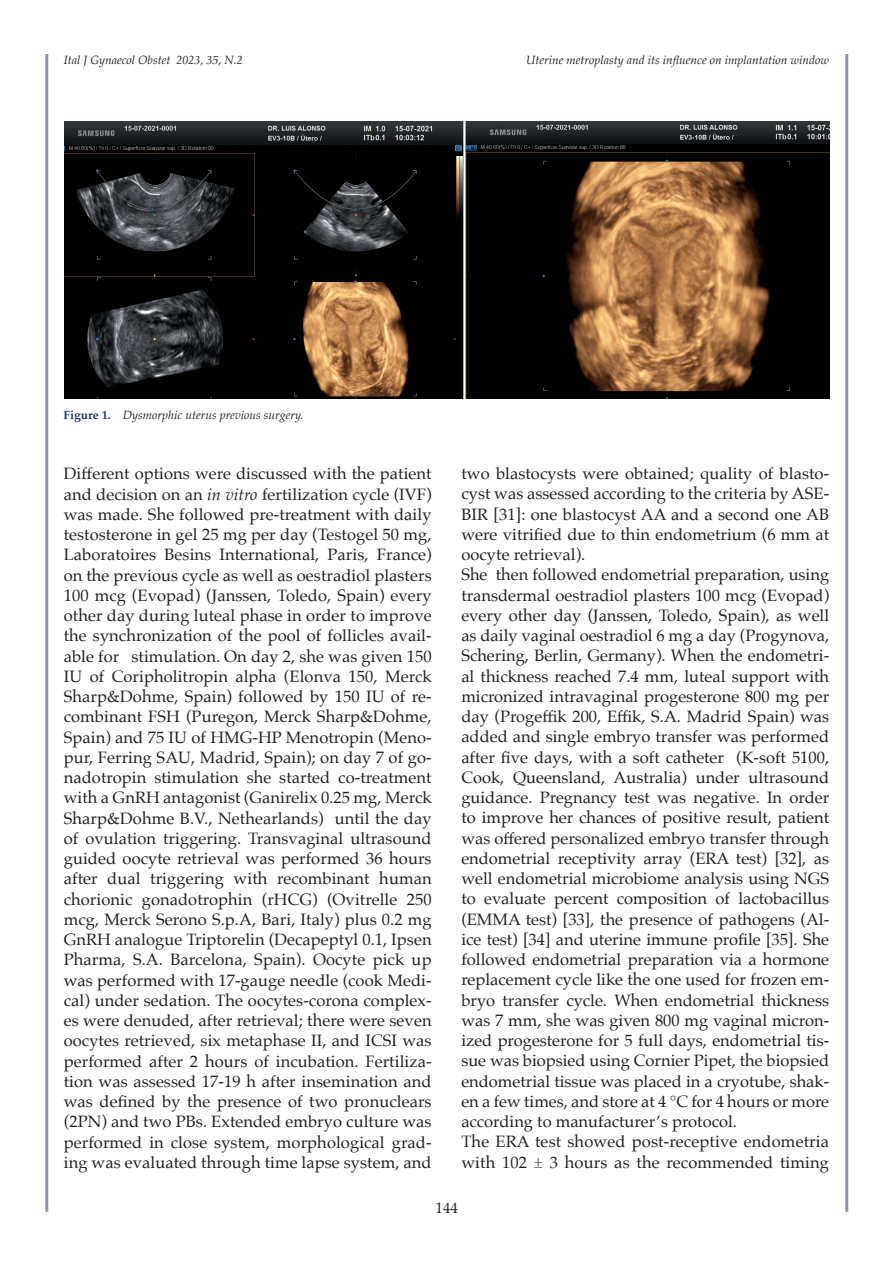
<style>
.page{position:relative;width:893px;height:1263px;background:#fff}
.page>*{position:absolute;margin:0;border:0;box-sizing:border-box;transform-origin:0 0}
.t1{font:16.5px/20.2px "Palatino";color:#231f20;text-align:justify}
.t2{font:15px "Palatino";color:#231f20}
.t3{font:italic 12px "Palatino";color:#231f20}
.s1{font-weight:700;font-style:normal;color:#1f3267}
.s2{font-style:italic}
</style>
<div class="page">
<hr style="left:45px;top:54px;width:3px;height:1158px;background:#9391ad">
<hr style="left:845px;top:54px;width:3px;height:1158px;background:#9391ad">
<img style="left:64px;top:122px;width:765px;height:276px">
<p class="t3" style="left:64px;top:50px;width:181px">Ital J Gynaecol Obstet 2023, 35, N.2</p>
<p class="t3" style="left:64px;top:404px;width:242px"><span class="s1">Figure 1.</span> Dysmorphic uterus previous surgery.</p>
<p class="t3" style="left:526px;top:50px;width:304px">Uterine metroplasty and its influence on implantation window</p>
<p class="t1" style="left:64px;top:463px;width:369px">Different options were discussed with the patient and decision on an <span class="s2">in vitro</span> fertilization cycle (IVF) was made. She followed pre-treatment with daily testosterone in gel 25 mg per day (Testogel 50 mg, Laboratoires Besins International, Paris, France) on the previous cycle as well as oestradiol plasters 100 mcg (Evopad) (Janssen, Toledo, Spain) every other day during luteal phase in order to improve the synchronization of the pool of follicles avail&shy;able for stimulation. On day 2, she was given 150<br>IU of Coripholitropin alpha (Elonva 150, Merck Sharp&amp;Dohme, Spain) followed by 150 IU of re&shy;combinant FSH (Puregon, Merck Sharp&amp;Dohme, Spain) and 75 IU of HMG-HP Menotropin (Meno&shy;pur, Ferring SAU, Madrid, Spain); on day 7 of go&shy;nadotropin stimulation she started co-treatment with a GnRH antagonist (Ganirelix 0.25 mg, Merck Sharp&amp;Dohme B.V., Nethearlands) until the day of ovulation triggering. Transvaginal ultrasound guided oocyte retrieval was performed 36 hours after dual triggering with recombinant human chorionic gonadotrophin (rHCG) (Ovitrelle 250 mcg, Merck Serono S.p.A, Bari, Italy) plus 0.2 mg GnRH analogue Triptorelin (Decapeptyl 0.1, Ipsen Pharma, S.A. Barcelona, Spain). Oocyte pick up was performed with 17-gauge needle (cook Medi&shy;cal) under sedation. The oocytes-corona complex&shy;es were denuded, after retrieval; there were seven oocytes retrieved, six metaphase II, and ICSI was performed after 2 hours of incubation. Fertiliza&shy;tion was assessed 17-19 h after insemination and was defined by the presence of two pronuclears (2PN) and two PBs. Extended embryo culture was performed in close system, morphological grad&shy;ing was evaluated through time lapse system, and</p>
<p class="t1" style="left:461px;top:463px;width:369px;text-align:left">two blastocysts were obtained; quality of blasto&shy;cyst was assessed according to the criteria by ASE-BIR [31]: one blastocyst AA and a second one AB were vitrified due to thin endometrium (6 mm at oocyte retrieval).<br>She then followed endometrial preparation, using transdermal oestradiol plasters 100 mcg (Evopad) every other day (Janssen, Toledo, Spain), as well as daily vaginal oestradiol 6 mg a day (Progynova, Schering, Berlin, Germany). When the endometri&shy;al thickness reached 7.4 mm, luteal support with micronized intravaginal progesterone 800 mg per day (Progeffik 200, Effik, S.A. Madrid Spain) was added and single embryo transfer was performed after five days, with a soft catheter (K-soft 5100, Cook, Queensland, Australia) under ultrasound guidance. Pregnancy test was negative. In order to improve her chances of positive result, patient was offered personalized embryo transfer through endometrial receptivity array (ERA test) [32], as well endometrial microbiome analysis using NGS to evaluate percent composition of lactobacillus (EMMA test) [33], the presence of pathogens (Al&shy;ice test) [34] and uterine immune profile [35]. She followed endometrial preparation via a hormone replacement cycle like the one used for frozen em&shy;bryo transfer cycle. When endometrial thickness was 7 mm, she was given 800 mg vaginal micron&shy;ized progesterone for 5 full days, endometrial tis&shy;sue was biopsied using Cornier Pipet, the biopsied endometrial tissue was placed in a cryotube, shak&shy;en a few times, and store at 4 °C for 4 hours or more according to manufacturer’s protocol.<br>The ERA test showed post-receptive endometria with 102 ± 3 hours as the recommended timing</p>
<p class="t2" style="left:435px;top:1195px;width:24px">144</p>
</div>
